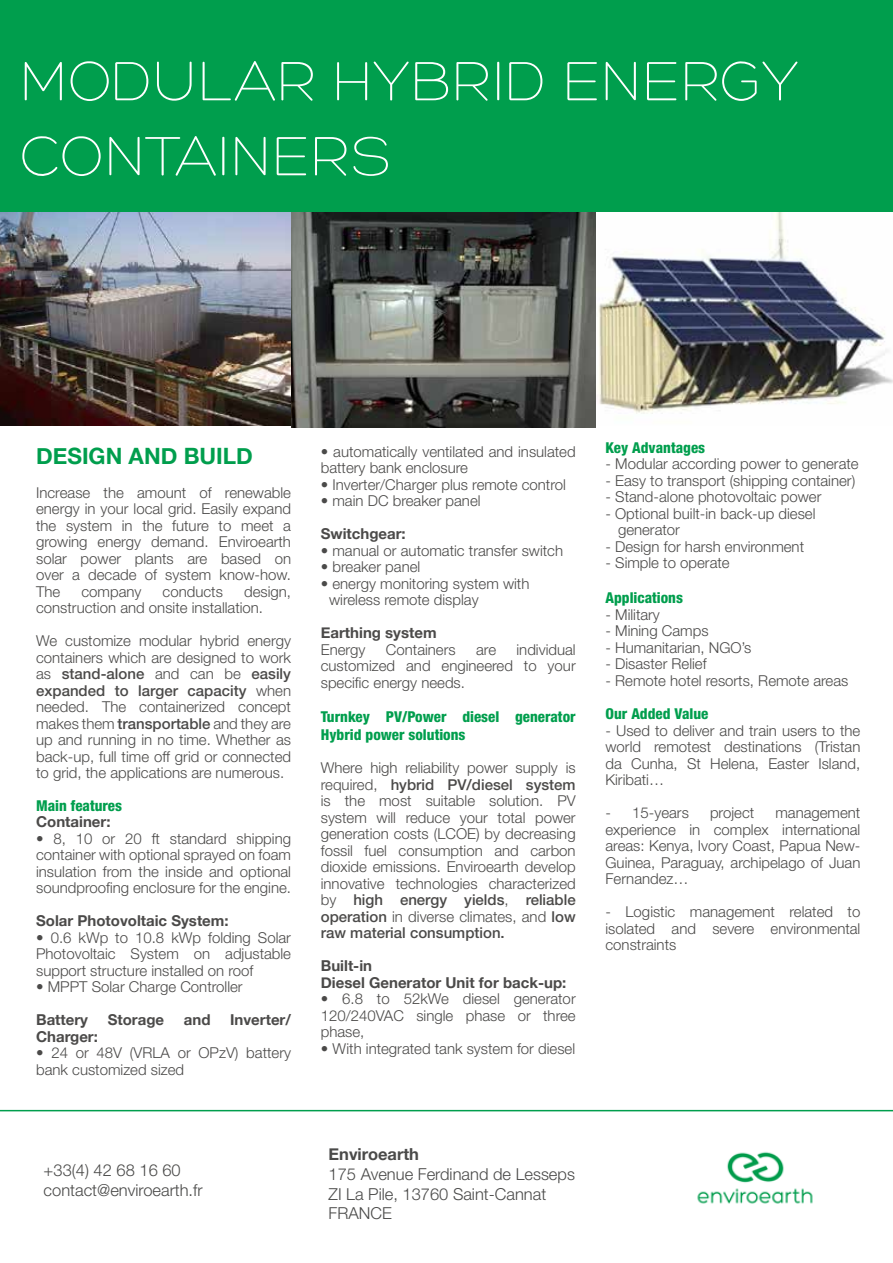
<style>
.page{position:relative;width:893px;height:1263px;background:#fff}
.page>*{position:absolute;margin:0;border:0;box-sizing:border-box;transform-origin:0 0}
.t1{font:300 60px/75px "Hero";color:#fff}
.t2{font:700 22.5px "Helvetica Neue";color:#009e4d}
.t3{font:300 16.5px/19.8px "Helvetica Neue";color:#4a4a49}
.t4{font:700 16.5px "Helvetica Neue";color:#4a4a49}
.t5{font:300 15px/16.5px "Helvetica Neue";color:#4b4a49;text-align:justify}
.t6{font:700 15px/16.5px "Helvetica Neue";color:#4b4a49}
.t7{font:800 15px/17.2px "Helvetica Neue";color:#009e4d}
.s1{font-weight:500}
</style>
<div class="page">
<div style="left:0;top:0;width:893px;height:216px;background:#009e4d"></div>
<img style="left:0;top:213px;width:291px;height:212px">
<img style="left:595px;top:213px;width:298px;height:212px">
<img style="left:291px;top:213px;width:304px;height:214px">
<hr style="left:0;top:1110px;width:893px;height:1px;background:#009e4d">
<img style="left:697px;top:1151px;width:116px;height:53px">
<h1 class="t1" style="left:19px;top:44px;width:781px">MODULAR HYBRID ENERGY<br>CONTAINERS</h1>
<h2 class="t2" style="left:36px;top:442px;width:218px">DESIGN AND BUILD</h2>
<p class="t5" style="left:36px;top:483px;width:256px">Increase the amount of renewable energy in your local grid. Easily expand the system in the future to meet a growing energy demand. Enviroearth solar power plants are based on over a decade of system know-how.<br>The</p>
<p class="t5" style="left:36px;top:582px;width:256px;text-indent:208px">design, construction and onsite installation.</p>
<p class="t5" style="left:36px;top:632px;width:256px">We customize modular hybrid energy containers which are designed to work as <span class="s1">stand-alone</span> and can be <span class="s1">easily expanded to larger capacity</span> when needed. The containerized concept makes them <span class="s1">transportable</span> and they are up and running in no time. Whether as back-up, full time off grid or connected to grid, the applications are numerous.</p>
<p class="t7" style="left:36px;top:796px;width:87px">Main features</p>
<p class="t6" style="left:36px;top:813px;width:76px">Container:</p>
<p class="t5" style="left:36px;top:829px;width:256px">• 8, 10 or 20 ft standard shipping container with optional sprayed on foam insulation from the inside and optional soundproofing enclosure for the engine.</p>
<p class="t6" style="left:36px;top:912px;width:194px">Solar Photovoltaic System:</p>
<p class="t5" style="left:36px;top:928px;width:256px">• 0.6 kWp to 10.8 kWp folding Solar Photovoltaic System on adjustable support structure installed on roof</p>
<p class="t5" style="left:36px;top:978px;width:208px">• MPPT Solar Charge Controller</p>
<p class="t6" style="left:36px;top:1011px;width:53px">Battery</p>
<p class="t6" style="left:108px;top:1011px;width:58px">Storage</p>
<p class="t6" style="left:184px;top:1011px;width:28px">and</p>
<p class="t6" style="left:230px;top:1011px;width:62px">Inverter/</p>
<p class="t6" style="left:36px;top:1028px;width:63px">Charger:</p>
<p class="t5" style="left:36px;top:1044px;width:256px">• 24 or 48V (VRLA or OPzV) battery bank customized sized</p>
<p class="t5" style="left:81px;top:582px;width:62px">company</p>
<p class="t5" style="left:163px;top:582px;width:62px">conducts</p>
<p class="t3" style="left:44px;top:1159px;width:161px">+33(4) 42 68 16 60 contact@enviroearth.fr</p>
<p class="t5" style="left:321px;top:442px;width:256px">• automatically ventilated and insulated battery bank enclosure</p>
<p class="t5" style="left:321px;top:475px;width:247px">• Inverter/Charger plus remote control</p>
<p class="t5" style="left:321px;top:492px;width:161px">• main DC breaker panel</p>
<p class="t6" style="left:321px;top:525px;width:86px">Switchgear:</p>
<p class="t5" style="left:321px;top:541px;width:244px">• manual or automatic transfer switch</p>
<p class="t5" style="left:321px;top:558px;width:101px">• breaker panel</p>
<p class="t5" style="left:329px;top:574px;width:202px;text-indent:-8px">• energy monitoring system with wireless remote display</p>
<p class="t6" style="left:321px;top:624px;width:117px">Earthing system</p>
<p class="t5" style="left:321px;top:640px;width:46px">Energy</p>
<p class="t5" style="left:386px;top:640px;width:71px">Containers</p>
<p class="t5" style="left:476px;top:640px;width:22px">are</p>
<p class="t5" style="left:321px;top:640px;width:256px;text-indent:196px">individual customized and engineered to your specific energy needs.</p>
<p class="t7" style="left:321px;top:708px;width:256px">Turnkey PV/Power diesel generator<br>Hybrid power solutions</p>
<p class="t5" style="left:321px;top:759px;width:256px">Where high reliability power supply is required, <span class="s1">hybrid PV/diesel system </span>is the most suitable solution. PV system will reduce your total power generation costs (LCOE) by decreasing fossil fuel consumption and carbon dioxide emissions. Enviroearth develop innovative technologies characterized by <span class="s1">high energy yields</span>, <span class="s1">reliable operation</span> in diverse climates, and <span class="s1">low raw material consumption.</span></p>
<p class="t6" style="left:321px;top:957px;width:247px">Built-in<br>Diesel Generator Unit for back-up:</p>
<p class="t5" style="left:321px;top:990px;width:256px">• 6.8 to 52kWe diesel generator 120/240VAC single phase or three phase,</p>
<p class="t5" style="left:321px;top:1039px;width:256px">• With integrated tank system for diesel</p>
<p class="t4" style="left:329px;top:1144px;width:92px">Enviroearth</p>
<p class="t3" style="left:329px;top:1163px;width:248px">175 Avenue Ferdinand de Lesseps<br>ZI La Pile, 13760 Saint-Cannat<br>FRANCE</p>
<p class="t7" style="left:605px;top:439px;width:101px">Key Advantages</p>
<p class="t5" style="left:605px;top:455px;width:255px">- Modular according power to generate</p>
<p class="t5" style="left:605px;top:471px;width:251px">- Easy to transport (shipping container)</p>
<p class="t5" style="left:605px;top:488px;width:217px">- Stand-alone photovoltaic power</p>
<p class="t5" style="left:618px;top:504px;width:199px;text-indent:-13px">- Optional built-in back-up diesel generator</p>
<p class="t5" style="left:605px;top:537px;width:200px">- Design for harsh environment</p>
<p class="t5" style="left:605px;top:554px;width:126px">- Simple to operate</p>
<p class="t7" style="left:605px;top:589px;width:79px">Applications</p>
<p class="t5" style="left:605px;top:605px;width:56px">- Military</p>
<p class="t5" style="left:605px;top:621px;width:105px">- Mining Camps</p>
<p class="t5" style="left:605px;top:638px;width:147px">- Humanitarian, NGO’s</p>
<p class="t5" style="left:605px;top:654px;width:103px">- Disaster Relief</p>
<p class="t5" style="left:605px;top:671px;width:244px">- Remote hotel resorts, Remote areas</p>
<p class="t7" style="left:605px;top:705px;width:104px">Our Added Value</p>
<p class="t5" style="left:605px;top:721px;width:256px">- Used to deliver and train users to the world remotest destinations (Tristan da Cunha, St Helena, Easter Island, Kiribati…</p>
<p class="t5" style="left:605px;top:804px;width:85px">- 15-years</p>
<p class="t5" style="left:710px;top:804px;width:46px">project</p>
<p class="t5" style="left:605px;top:804px;width:256px;text-indent:170px">management experience in complex international areas: Kenya, Ivory Coast, Papua New-Guinea, Paraguay, archipelago of Juan Fernandez…</p>
<p class="t5" style="left:605px;top:903px;width:256px">- Logistic management related to isolated and severe environmental constraints</p>
</div>
